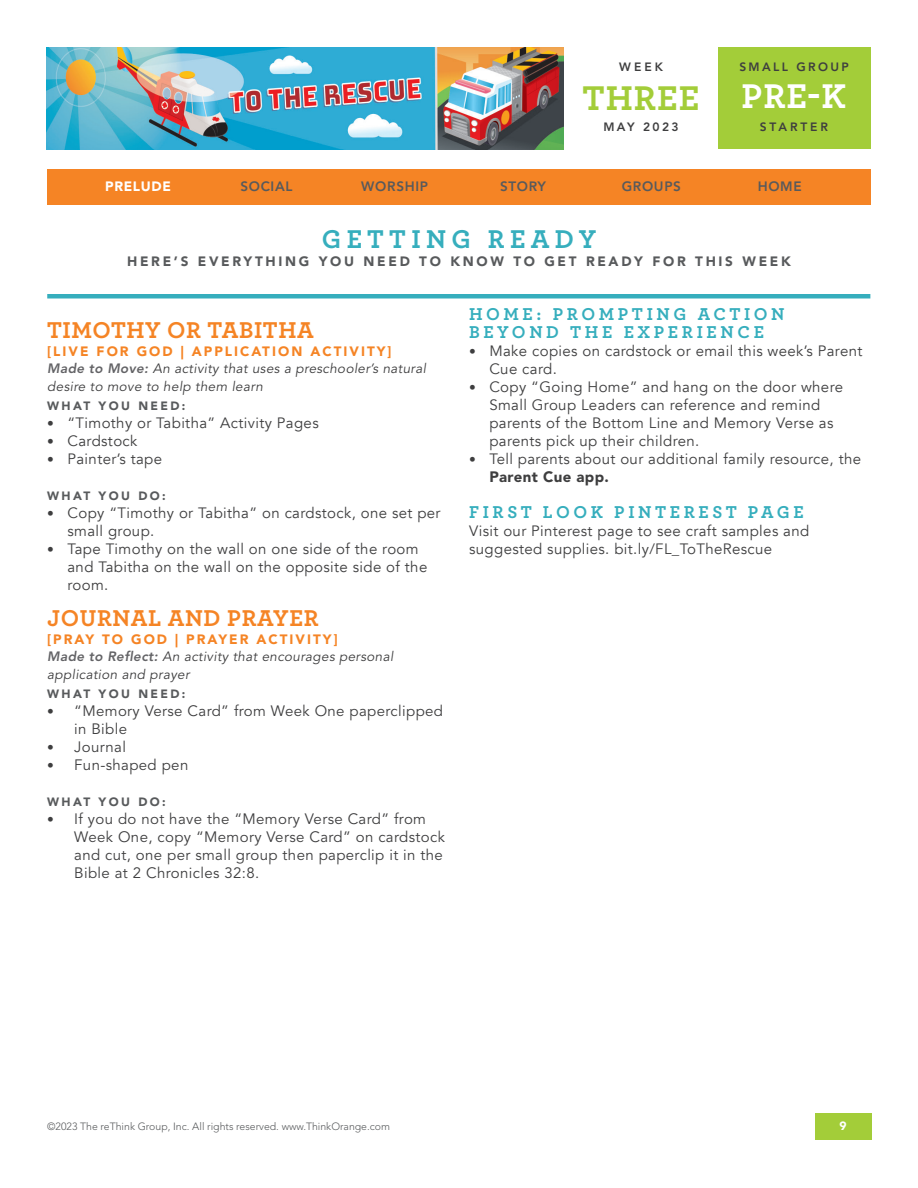
<style>
.page{position:relative;width:918px;height:1188px;background:#fff}
.page>*{position:absolute;margin:0;border:0;box-sizing:border-box;transform-origin:0 0}
.t1{font:700 36px "Archer Pro";letter-spacing:.025em;color:#a3cd39}
.t2{font:700 36px "Archer Pro";color:#fff}
.t3{font:700 27px "Archer Pro";letter-spacing:.2em;color:#36aebd}
.t4{font:700 24px "Archer Pro";letter-spacing:.025em;color:#f58425}
.t5{font:700 18px/18px "Archer Pro";letter-spacing:.2em;color:#36aebd}
.t6{font:15px/18px "Avenir";letter-spacing:.025em;color:#3e3e3f}
.t7{font:15px/18px "Avenir LT Std";letter-spacing:.025em;color:#3e3e3f}
.t8{font:900 15px "Avenir LT Std";letter-spacing:.025em;color:#3e3e3f}
.t9{font:italic 13.5px/18px "Avenir LT Std";letter-spacing:.025em;color:#3e3e3f}
.t10{font:900 13.5px "Avenir LT Std";letter-spacing:.2em;color:#585a5c}
.t11{font:800 13.5px "Avenir LT Std";letter-spacing:.05em;color:#585a5c}
.t12{font:900 13.5px "Avenir LT Std";letter-spacing:.05em;color:#fff}
.t13{font:900 12px "Avenir LT Std";letter-spacing:.2em;color:#585a5c}
.t14{font:800 12px "Avenir LT Std";letter-spacing:.2em;color:#3e3e3f}
.t15{font:800 12px "Avenir LT Std";letter-spacing:.25em;color:#3e3e3f}
.t16{font:900 12px "Avenir LT Std";color:#fff}
.t17{font:300 10.5px "Avenir LT Std";color:#585a5c}
.s1{font-weight:900;font-style:normal;color:#f58425}
.s2{font-weight:800;color:#636366}
.s3{font-size:13.5px}
</style>
<div class="page">
<img style="left:46px;top:47px;width:518px;height:102px">
<div style="left:717px;top:47px;width:154px;height:102px;background:#a3cd39"></div>
<hr style="left:47px;top:294px;width:823px;height:4px;background:#36aebd">
<div style="left:47px;top:170px;width:824px;height:36px;background:#f58425"></div>
<div style="left:815px;top:1113px;width:57px;height:27px;background:#a3cd39"></div>
<p class="t14" style="left:619px;top:59px;width:45px">WEEK</p>
<p class="t14" style="left:739px;top:59px;width:111px">SMALL GROUP</p>
<h1 class="t1" style="left:583px;top:69px;width:118px">THREE</h1>
<h1 class="t2" style="left:742px;top:68px;width:106px">PRE-K</h1>
<p class="t14" style="left:603px;top:120px;width:77px">MAY 2023</p>
<p class="t15" style="left:760px;top:120px;width:70px">STARTER</p>
<p class="t12" style="left:105px;top:178px;width:67px">PRELUDE</p>
<p class="t11" style="left:240px;top:178px;width:54px">SOCIAL</p>
<p class="t11" style="left:361px;top:178px;width:68px">WORSHIP</p>
<p class="t11" style="left:500px;top:178px;width:47px">STORY</p>
<p class="t11" style="left:622px;top:178px;width:61px">GROUPS</p>
<p class="t11" style="left:758px;top:178px;width:46px">HOME</p>
<h2 class="t3" style="left:322px;top:217px;width:276px">GETTING READY</h2>
<p class="t10" style="left:127px;top:253px;width:665px">HERE’S EVERYTHING YOU NEED TO KNOW TO GET READY FOR THIS WEEK</p>
<h3 class="t4" style="left:47px;top:311px;width:268px">TIMOTHY OR TABITHA</h3>
<p class="t9" style="left:47px;top:342px;width:380px"><span class="s1">[LIVE FOR GOD | APPLICATION ACTIVITY]<br></span><span class="s2">Made to Move:</span> An activity that uses a preschooler’s natural desire to move to help them learn</p>
<p class="t13" style="left:47px;top:398px;width:140px">WHAT YOU NEED:</p>
<p class="t6" style="left:47px;top:414px;width:273px"><span class="s3">•</span> “Timothy or Tabitha” Activity Pages</p>
<p class="t6" style="left:47px;top:432px;width:92px"><span class="s3">•</span> Cardstock</p>
<p class="t6" style="left:47px;top:450px;width:116px"><span class="s3">•</span> Painter’s tape</p>
<p class="t13" style="left:47px;top:488px;width:120px">WHAT YOU DO:</p>
<p class="t6" style="left:68px;top:504px;width:375px;text-indent:-20px"><span class="s3">•</span> Copy “Timothy or Tabitha” on cardstock, one set per small group.</p>
<p class="t6" style="left:68px;top:540px;width:361px;text-indent:-20px"><span class="s3">•</span> Tape Timothy on the wall on one side of the room and Tabitha on the wall on the opposite side of the room.</p>
<h3 class="t4" style="left:47px;top:599px;width:273px">JOURNAL AND PRAYER</h3>
<p class="t9" style="left:47px;top:630px;width:348px"><span class="s1">[PRAY TO GOD | PRAYER ACTIVITY]<br></span><span class="s2">Made to Reflect:</span> An activity that encourages personal application and prayer</p>
<p class="t13" style="left:47px;top:686px;width:140px">WHAT YOU NEED:</p>
<p class="t7" style="left:74px;top:702px;width:370px;text-indent:-27px"><span class="s3">•</span> “Memory Verse Card” from Week One paperclipped in Bible</p>
<p class="t7" style="left:47px;top:738px;width:80px"><span class="s3">•</span> Journal</p>
<p class="t7" style="left:47px;top:756px;width:143px"><span class="s3">•</span> Fun-shaped pen</p>
<p class="t13" style="left:47px;top:794px;width:120px">WHAT YOU DO:</p>
<p class="t7" style="left:74px;top:810px;width:372px;text-indent:-27px"><span class="s3">•</span> If you do not have the “Memory Verse Card” from Week One, copy “Memory Verse Card” on cardstock and cut, one per small group then paperclip it in the Bible at 2 Chronicles 32:8.</p>
<p class="t5" style="left:469px;top:303px;width:317px">HOME: PROMPTING ACTION<br>BEYOND THE EXPERIENCE</p>
<p class="t6" style="left:489px;top:342px;width:375px;text-indent:-20px"><span class="s3">•</span> Make copies on cardstock or email this week’s Parent<br>Cue card.</p>
<p class="t6" style="left:489px;top:378px;width:355px;text-indent:-20px"><span class="s3">•</span> Copy “Going Home” and hang on the door where Small Group Leaders can reference and remind parents of the Bottom Line and Memory Verse as parents pick up their children.</p>
<p class="t6" style="left:469px;top:450px;width:394px"><span class="s3">•</span> Tell parents about our additional family resource, the</p>
<p class="t8" style="left:489px;top:467px;width:121px">Parent Cue app.</p>
<p class="t5" style="left:469px;top:501px;width:336px">FIRST LOOK PINTEREST PAGE</p>
<p class="t6" style="left:469px;top:522px;width:342px">Visit our Pinterest page to see craft samples and suggested supplies. bit.ly/FL_ToTheRescue</p>
<p class="t17" style="left:47px;top:1120px;width:344px">©2023 The reThink Group, Inc. All rights reserved. www.ThinkOrange.com</p>
<p class="t16" style="left:840px;top:1118px;width:9px">9</p>
</div>
